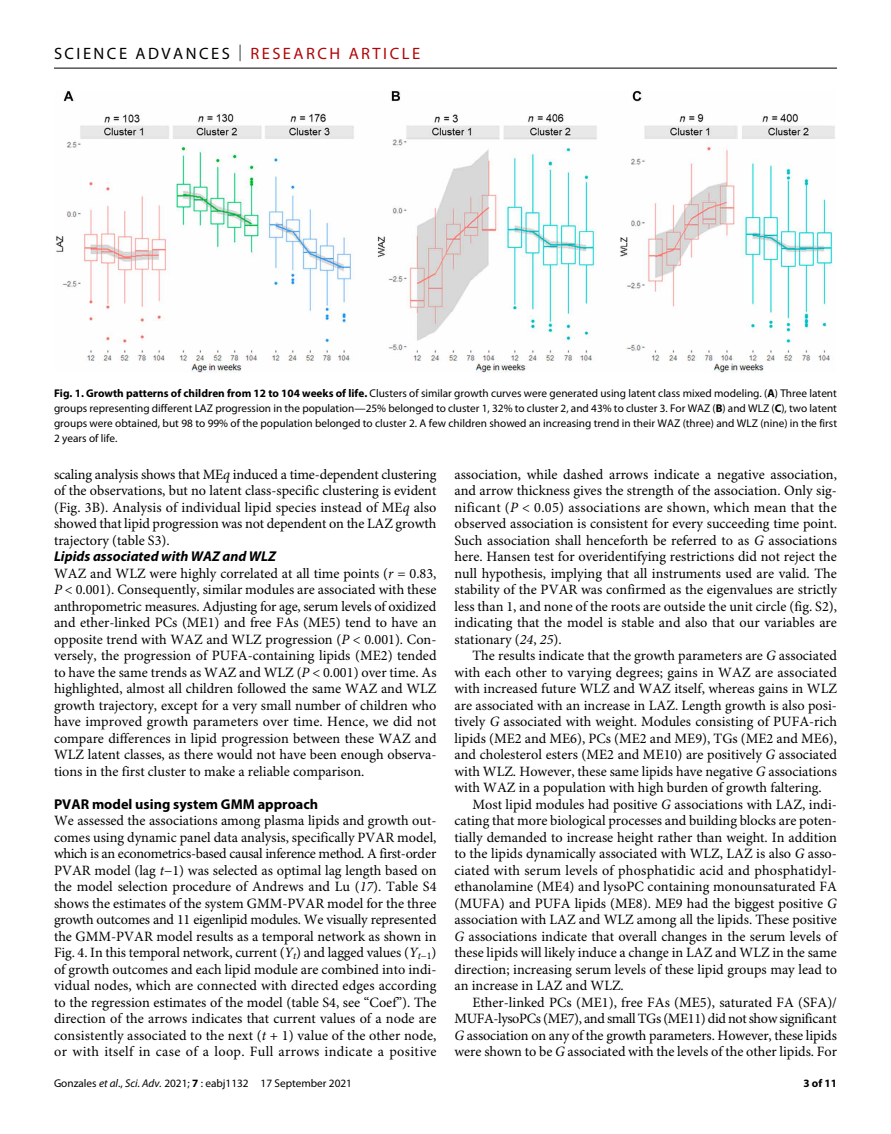
<style>
.page{position:relative;width:891px;height:1134px;background:#fff}
.page>*{position:absolute;margin:0;border:0;box-sizing:border-box;transform-origin:0 0}
.t1{font:16.5px "Myriad Pro";letter-spacing:.15em;color:#000}
.t2{font:14.25px/16.5px "Minion Pro";color:#000;text-align:justify}
.t3{font:700 14.25px "Myriad Pro";color:#000}
.t4{font:italic 700 14.25px "Myriad Pro";color:#000}
.t5{font:11.25px/15px "Myriad Pro";color:#000;text-align:justify}
.t6{font:700 11.25px "Myriad Pro";color:#000}
.s1{font-weight:300}
.s2{color:#b10508}
.s3{font-weight:700}
.s4{font-style:italic}
</style>
<div class="page">
<hr style="left:54px;top:68px;width:783px;height:1px;background:#000">
<img style="left:56px;top:90px;width:779px;height:282px">
<p class="t1" style="left:54px;top:40px;width:368px">SCIENCE ADVANCES <span class="s1">|</span> <span class="s2">RESEARCH ARTICLE</span></p>
<p class="t5" style="left:54px;top:386px;width:785px"><span class="s3">Fig. 1. Growth patterns of children from 12 to 104 weeks of life.</span> Clusters of similar growth curves were generated using latent class mixed modeling. (<span class="s3">A</span>) Three latent groups representing different LAZ progression in the population—25% belonged to cluster 1, 32% to cluster 2, and 43% to cluster 3. For WAZ (<span class="s3">B</span>) and WLZ (<span class="s3">C</span>), two latent groups were obtained, but 98 to 99% of the population belonged to cluster 2. A few children showed an increasing trend in their WAZ (three) and WLZ (nine) in the first 2 years of life.</p>
<p class="t2" style="left:54px;top:467px;width:384px">scaling analysis shows that ME<span class="s4">q</span> induced a time-dependent clustering of the observations, but no latent class-specific clustering is evident (Fig. 3B). Analysis of individual lipid species instead of ME<span class="s4">q</span> also showed that lipid progression was not dependent on the LAZ growth trajectory (table S3).</p>
<p class="t4" style="left:54px;top:548px;width:223px">Lipids associated with WAZ and WLZ</p>
<p class="t2" style="left:54px;top:566px;width:384px">WAZ and WLZ were highly correlated at all time points (<span class="s4">r</span> = 0.83, <span class="s4">P</span> &lt; 0.001). Consequently, similar modules are associated with these anthropometric measures. Adjusting for age, serum levels of oxidized and ether-linked PCs (ME1) and free FAs (ME5) tend to have an opposite trend with WAZ and WLZ progression (<span class="s4">P</span> &lt; 0.001). Con&shy;versely, the progression of PUFA-containing lipids (ME2) tended to have the same trends as WAZ and WLZ (<span class="s4">P</span> &lt; 0.001) over time. As highlighted, almost all children followed the same WAZ and WLZ growth trajectory, except for a very small number of children who have improved growth parameters over time. Hence, we did not compare differences in lipid progression between these WAZ and WLZ latent classes, as there would not have been enough observa&shy;tions in the first cluster to make a reliable comparison.</p>
<p class="t3" style="left:54px;top:792px;width:266px">PVAR model using system GMM approach</p>
<p class="t2" style="left:54px;top:814px;width:384px">We assessed the associations among plasma lipids and growth out&shy;comes using dynamic panel data analysis, specifically PVAR model, which is an econometrics-based causal inference method. A first-order PVAR model (lag <span class="s4">t</span>−1) was selected as optimal lag length based on the model selection procedure of Andrews and Lu (<span class="s4">17</span>). Table S4 shows the estimates of the system GMM-PVAR model for the three growth outcomes and 11 eigenlipid modules. We visually represented the GMM-PVAR model results as a temporal network as shown in Fig. 4. In this temporal network, current (<span class="s4">Y</span><sub>t</sub>) and lagged values (<span class="s4">Y</span><sub>t</sub><sub>−1</sub>) of growth outcomes and each lipid module are combined into indi&shy;vidual nodes, which are connected with directed edges according to the regression estimates of the model (table S4, see “Coef”). The direction of the arrows indicates that current values of a node are consistently associated to the next (<span class="s4">t</span> + 1) value of the other node, or with itself in case of a loop. Full arrows indicate a positive</p>
<p class="t5" style="left:54px;top:1076px;width:300px">Gonzales <span class="s4">et al</span>., <span class="s4">Sci. Adv.</span> 2021; <span class="s3">7</span> : eabj1132 17 September 2021</p>
<p class="t2" style="left:454px;top:467px;width:384px">association, while dashed arrows indicate a negative association, and arrow thickness gives the strength of the association. Only sig&shy;nificant (<span class="s4">P</span> &lt; 0.05) associations are shown, which mean that the observed association is consistent for every succeeding time point.<br>Such association shall henceforth be referred to as <span class="s4">G</span> associations here. Hansen test for overidentifying restrictions did not reject the null hypothesis, implying that all instruments used are valid. The stability of the PVAR was confirmed as the eigenvalues are strictly less than 1, and none of the roots are outside the unit circle (fig. S2), indicating that the model is stable and also that our variables are stationary (<span class="s4">24</span>, <span class="s4">25</span>).</p>
<p class="t2" style="left:454px;top:649px;width:384px;text-indent:18px">The results indicate that the growth parameters are <span class="s4">G</span> associated with each other to varying degrees; gains in WAZ are associated with increased future WLZ and WAZ itself, whereas gains in WLZ are associated with an increase in LAZ. Length growth is also posi&shy;tively <span class="s4">G</span> associated with weight. Modules consisting of PUFA-rich lipids (ME2 and ME6), PCs (ME2 and ME9), TGs (ME2 and ME6), and cholesterol esters (ME2 and ME10) are positively <span class="s4">G</span> associated with WLZ. However, these same lipids have negative <span class="s4">G</span> associations with WAZ in a population with high burden of growth faltering.</p>
<p class="t2" style="left:454px;top:797px;width:384px;text-indent:18px">Most lipid modules had positive <span class="s4">G</span> associations with LAZ, indi&shy;cating that more biological processes and building blocks are poten&shy;tially demanded to increase height rather than weight. In addition to the lipids dynamically associated with WLZ, LAZ is also <span class="s4">G</span> asso&shy;ciated with serum levels of phosphatidic acid and phosphatidyl&shy;ethanolamine (ME4) and lysoPC containing monounsaturated FA (MUFA) and PUFA lipids (ME8). ME9 had the biggest positive <span class="s4">G </span>association with LAZ and WLZ among all the lipids. These positive <span class="s4">G</span> associations indicate that overall changes in the serum levels of these lipids will likely induce a change in LAZ and WLZ in the same direction; increasing serum levels of these lipid groups may lead to an increase in LAZ and WLZ.</p>
<p class="t2" style="left:454px;top:995px;width:384px;text-indent:18px">Ether-linked PCs (ME1), free FAs (ME5), saturated FA (SFA)/ MUFA-lysoPCs (ME7), and small TGs (ME11) did not show significant <span class="s4">G</span> association on any of the growth parameters. However, these lipids were shown to be <span class="s4">G</span> associated with the levels of the other lipids. For</p>
<p class="t6" style="left:803px;top:1074px;width:35px">3 of 11</p>
</div>
